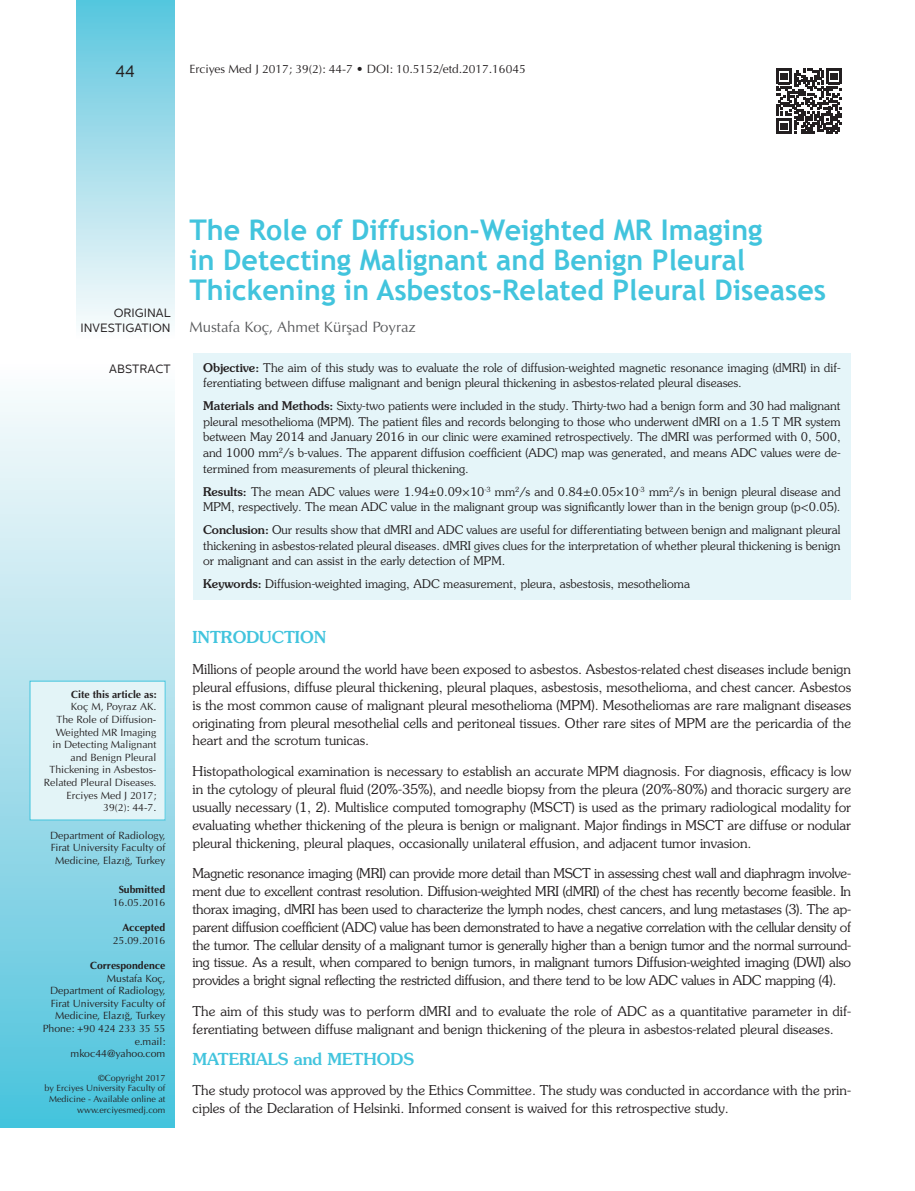
<style>
.page{position:relative;width:915px;height:1191px;background:#fff}
.page>*{position:absolute;margin:0;border:0;box-sizing:border-box;transform-origin:0 0}
.t1{font:700 28.5px/30px "Trebuchet MS";color:#42c4dd}
.t2{font:500 16.5px "Souvenir Std";color:#42c4dd}
.t3{font:16.5px "Centrale Sans";color:#231f20}
.t4{font:15px "Optima Normal Tr";color:#58595b}
.t5{font:300 13.5px/17.9px "Souvenir Std";color:#231f20;text-align:justify}
.t6{font:300 12px/15.8px "Souvenir Std";color:#231f20}
.t7{font:12px "Optima Normal Tr";color:#231f20}
.t8{font:12px/14.4px "Centrale Sans";color:#231f20;text-align:right}
.t9{font:10.5px/12.6px "Optima Normal Tr";color:#231f20;text-align:right}
.t10{font:10.5px "Optima Bold Tr";color:#231f20}
.t11{font:9px/10.8px "Optima Normal Tr";color:#231f20;text-align:right}
.s1{font-weight:500}
</style>
<div class="page">
<div style="left:193px;top:353px;width:657px;height:247px;background:#e5f5f9"></div>
<div style="left:76px;top:0;width:98px;height:338px;background:linear-gradient(to bottom,#5ac5dd,#fdfcfc)"></div>
<div style="left:0;top:364px;width:174px;height:763px;background:linear-gradient(to bottom,#fffcfc,#4dc2dc)"></div>
<svg style="left:776px;top:69px;width:65px;height:65px"></svg>
<div style="left:30px;top:681px;width:135px;height:139px;background:#e3f4f7"></div>
<p class="t3" style="left:115px;top:62px;width:21px">44</p>
<p class="t7" style="left:189px;top:62px;width:338px">Erciyes Med J 2017; 39(2): 44-7 • DOI: 10.5152/etd.2017.16045</p>
<p class="t8" style="left:81px;top:306px;width:92px">ORIGINAL<br>INVESTIGATION</p>
<h1 class="t1" style="left:189px;top:215px;width:638px">The Role of Diffusion-Weighted MR Imaging<br>in Detecting Malignant and Benign Pleural<br>Thickening in Asbestos-Related Pleural Diseases</h1>
<p class="t4" style="left:189px;top:318px;width:228px">Mustafa Koç, Ahmet Kürşad Poyraz</p>
<p class="t8" style="left:109px;top:361px;width:63px">ABSTRACT</p>
<p class="t6" style="left:203px;top:359px;width:638px"><span class="s1">Objective:</span> The aim of this study was to evaluate the role of diffusion-weighted magnetic resonance imaging (dMRI) in dif&shy;ferentiating between diffuse malignant and benign pleural thickening in asbestos-related pleural diseases.</p>
<p class="t6" style="left:203px;top:398px;width:638px;text-align:justify"><span class="s1">Materials and Methods:</span> Sixty-two patients were included in the study. Thirty-two had a benign form and 30 had malignant pleural mesothelioma (MPM). The patient files and records belonging to those who underwent dMRI on a 1.5 T MR system between May 2014 and January 2016 in our clinic were examined retrospectively. The dMRI was performed with 0, 500, and 1000 mm<sup>2</sup>/s b-values. The apparent diffusion coefficient (ADC) map was generated, and means ADC values were de&shy;termined from measurements of pleural thickening.</p>
<p class="t6" style="left:203px;top:483px;width:638px"><span class="s1">Results:</span> The mean ADC values were 1.94±0.09×10<sup>-3</sup> mm<sup>2</sup>/s and 0.84±0.05×10<sup>-3</sup> mm<sup>2</sup>/s in benign pleural disease and<br>MPM, respectively. The mean ADC value in the malignant group was significantly lower than in the benign group (p&lt;0.05).</p>
<p class="t6" style="left:203px;top:522px;width:638px;text-align:justify"><span class="s1">Conclusion:</span> Our results show that dMRI and ADC values are useful for differentiating between benign and malignant pleural thickening in asbestos-related pleural diseases. dMRI gives clues for the interpretation of whether pleural thickening is benign or malignant and can assist in the early detection of MPM.</p>
<p class="t6" style="left:203px;top:576px;width:488px"><span class="s1">Keywords:</span> Diffusion-weighted imaging, ADC measurement, pleura, asbestosis, mesothelioma</p>
<p class="t10" style="left:71px;top:687px;width:87px">Cite this article as:</p>
<p class="t9" style="left:44px;top:700px;width:114px">Koç M, Poyraz AK.<br>The Role of Diffusion-<br>Weighted MR Imaging<br>in Detecting Malignant and Benign Pleural<br>Thickening in Asbestos-<br>Related Pleural Diseases.<br>Erciyes Med J 2017;<br>39(2): 44-7.</p>
<p class="t9" style="left:50px;top:829px;width:117px;text-align:center">Department of Radiology,<br>Firat University Faculty of<br>Medicine, Elazığ, Turkey</p>
<p class="t10" style="left:119px;top:883px;width:48px">Submitted</p>
<p class="t9" style="left:113px;top:896px;width:54px">16.05.2016</p>
<p class="t10" style="left:122px;top:921px;width:44px">Accepted</p>
<p class="t9" style="left:113px;top:934px;width:54px">25.09.2016</p>
<p class="t10" style="left:90px;top:959px;width:77px">Correspondence</p>
<p class="t9" style="left:43px;top:971px;width:124px">Mustafa Koç,<br>Department of Radiology,<br>Firat University Faculty of<br>Medicine, Elazığ, Turkey<br>Phone: +90 424 233 35 55 e.mail: mkoc44@yahoo.com</p>
<p class="t11" style="left:45px;top:1072px;width:122px">©Copyright 2017<br>by Erciyes University Faculty of<br>Medicine - Available online at www.erciyesmedj.com</p>
<p class="t2" style="left:192px;top:627px;width:135px">INTRODUCTION</p>
<p class="t5" style="left:192px;top:660px;width:660px">Millions of people around the world have been exposed to asbestos. Asbestos-related chest diseases include benign pleural effusions, diffuse pleural thickening, pleural plaques, asbestosis, mesothelioma, and chest cancer. Asbestos is the most common cause of malignant pleural mesothelioma (MPM). Mesotheliomas are rare malignant diseases originating from pleural mesothelial cells and peritoneal tissues. Other rare sites of MPM are the pericardia of the heart and the scrotum tunicas.</p>
<p class="t5" style="left:192px;top:762px;width:660px">Histopathological examination is necessary to establish an accurate MPM diagnosis. For diagnosis, efficacy is low in the cytology of pleural fluid (20%-35%), and needle biopsy from the pleura (20%-80%) and thoracic surgery are usually necessary (1, 2). Multislice computed tomography (MSCT) is used as the primary radiological modality for evaluating whether thickening of the pleura is benign or malignant. Major findings in MSCT are diffuse or nodular pleural thickening, pleural plaques, occasionally unilateral effusion, and adjacent tumor invasion.</p>
<p class="t5" style="left:192px;top:864px;width:660px">Magnetic resonance imaging (MRI) can provide more detail than MSCT in assessing chest wall and diaphragm involve&shy;ment due to excellent contrast resolution. Diffusion-weighted MRI (dMRI) of the chest has recently become feasible. In thorax imaging, dMRI has been used to characterize the lymph nodes, chest cancers, and lung metastases (3). The ap&shy;parent diffusion coefficient (ADC) value has been demonstrated to have a negative correlation with the cellular density of the tumor. The cellular density of a malignant tumor is generally higher than a benign tumor and the normal surround&shy;ing tissue. As a result, when compared to benign tumors, in malignant tumors Diffusion-weighted imaging (DWI) also provides a bright signal reflecting the restricted diffusion, and there tend to be low ADC values in ADC mapping (4).</p>
<p class="t5" style="left:192px;top:1002px;width:660px">The aim of this study was to perform dMRI and to evaluate the role of ADC as a quantitative parameter in dif&shy;ferentiating between diffuse malignant and benign thickening of the pleura in asbestos-related pleural diseases.</p>
<p class="t2" style="left:192px;top:1048px;width:223px">MATERIALS and METHODS</p>
<p class="t5" style="left:192px;top:1081px;width:660px">The study protocol was approved by the Ethics Committee. The study was conducted in accordance with the prin&shy;ciples of the Declaration of Helsinki. Informed consent is waived for this retrospective study.</p>
</div>
